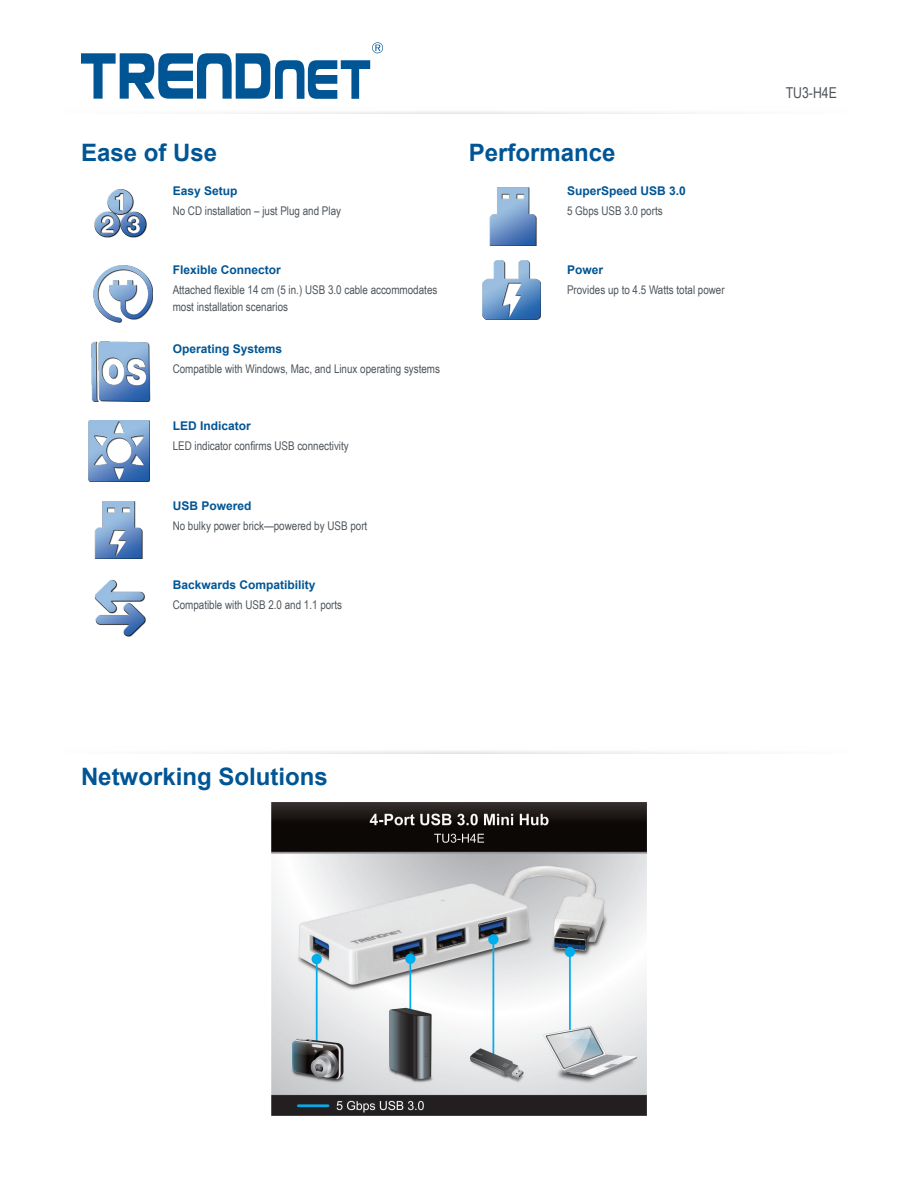
<style>
.page{position:relative;width:918px;height:1188px;background:#fff}
.page>*{position:absolute;margin:0;border:0;box-sizing:border-box;transform-origin:0 0}
.t1{font:700 24px "Arial";color:#005595}
.t2{font:15px "Arial Narrow";color:#4d545a}
.t3{font:12px/16.5px "Arial Narrow";color:#4d545a}
.t4{font:700 12px "Arial";color:#005595}
</style>
<div class="page">
<svg style="left:201px;top:111px;width:517px;height:3px"></svg>
<svg style="left:81px;top:42px;width:302px;height:57px"></svg>
<img style="left:489px;top:187px;width:48px;height:58px">
<img style="left:482px;top:261px;width:58px;height:58px">
<img style="left:94px;top:580px;width:52px;height:56px">
<img style="left:94px;top:501px;width:49px;height:58px">
<img style="left:88px;top:420px;width:61px;height:61px">
<img style="left:91px;top:342px;width:60px;height:60px">
<img style="left:94px;top:189px;width:53px;height:49px">
<img style="left:271px;top:802px;width:376px;height:314px">
<img style="left:94px;top:266px;width:58px;height:57px">
<p class="t1" style="left:81px;top:136px;width:138px">Ease of Use</p>
<p class="t4" style="left:173px;top:183px;width:66px">Easy Setup</p>
<p class="t3" style="left:173px;top:202px;width:170px">No CD installation – just Plug and Play</p>
<p class="t4" style="left:173px;top:262px;width:110px">Flexible Connector</p>
<p class="t3" style="left:173px;top:281px;width:266px">Attached flexible 14 cm (5 in.) USB 3.0 cable accommodates most installation scenarios</p>
<p class="t4" style="left:173px;top:341px;width:111px">Operating Systems</p>
<p class="t3" style="left:173px;top:360px;width:269px">Compatible with Windows, Mac, and Linux operating systems</p>
<p class="t4" style="left:173px;top:418px;width:80px">LED Indicator</p>
<p class="t3" style="left:173px;top:437px;width:178px">LED indicator confirms USB connectivity</p>
<p class="t4" style="left:173px;top:498px;width:80px">USB Powered</p>
<p class="t3" style="left:173px;top:517px;width:196px">No bulky power brick—powered by USB port</p>
<p class="t4" style="left:173px;top:577px;width:144px">Backwards Compatibility</p>
<p class="t3" style="left:173px;top:596px;width:171px">Compatible with USB 2.0 and 1.1 ports</p>
<p class="t1" style="left:469px;top:136px;width:148px">Performance</p>
<p class="t4" style="left:567px;top:183px;width:120px">SuperSpeed USB 3.0</p>
<p class="t3" style="left:567px;top:202px;width:97px">5 Gbps USB 3.0 ports</p>
<p class="t4" style="left:567px;top:262px;width:38px">Power</p>
<p class="t3" style="left:567px;top:281px;width:159px">Provides up to 4.5 Watts total power</p>
<p class="t2" style="left:786px;top:81px;width:53px">TU3-H4E</p>
<p class="t1" style="left:81px;top:761px;width:248px">Networking Solutions</p>
</div>
